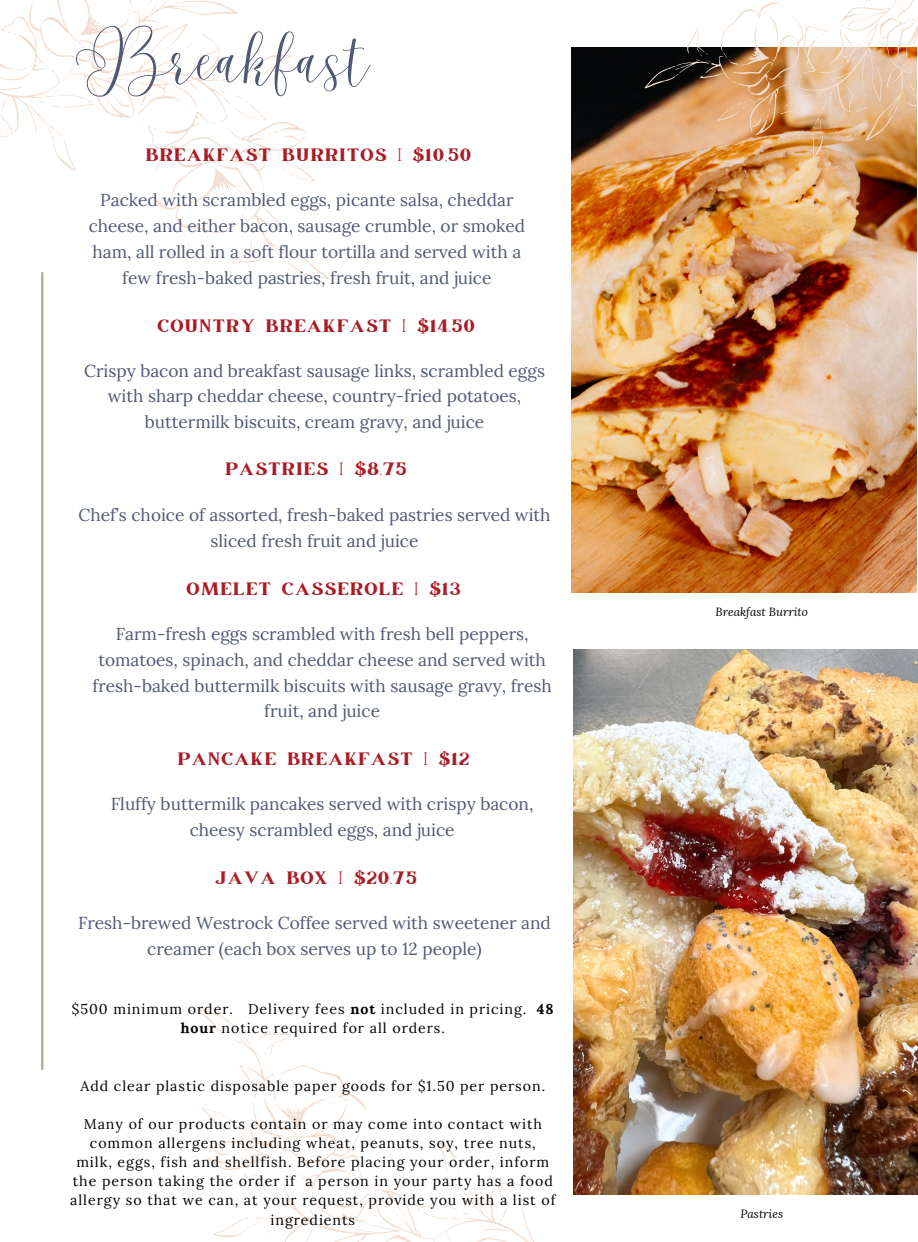
<style>
.page{position:relative;width:918px;height:1242px;background:#fff}
.page>*{position:absolute;margin:0;border:0;box-sizing:border-box;transform-origin:0 0}
.t1{font:54px "Malibu";color:#515876}
.t2{font:21.45px "March";letter-spacing:.07em;color:#aa1d27}
.t3{font:21.3px "March";letter-spacing:.07em;color:#aa1d27}
.t4{font:17.25px/25.8px "Lora";color:#515876;text-align:center}
.t5{font:14.25px/19.2px "Lora";letter-spacing:.07em;color:#000;text-align:center}
.t6{font:italic 11.7px "Lora";color:#000}
.s1{font-weight:700}
</style>
<div class="page">
<hr style="left:41px;top:272px;width:2px;height:798px;background:#a6b49c">
<svg style="left:197px;top:1009px;width:377px;height:233px"></svg>
<svg style="left:0;top:0;width:329px;height:279px"></svg>
<img style="left:574px;top:649px;width:344px;height:546px">
<img style="left:572px;top:47px;width:344px;height:546px">
<img style="left:644px;top:0;width:274px;height:236px">
<p class="t1" style="left:76px;top:27px;width:295px">Breakfast</p>
<p class="t2" style="left:146px;top:145px;width:326px">BREAKFAST BURRITOS | $10.50</p>
<p class="t4" style="left:89px;top:187px;width:438px">Packed with scrambled eggs, picante salsa, cheddar cheese, and either bacon, sausage crumble, or smoked ham, all rolled in a soft flour tortilla and served with a few fresh-baked pastries, fresh fruit, and juice</p>
<p class="t2" style="left:158px;top:316px;width:318px">COUNTRY BREAKFAST | $14.50</p>
<p class="t4" style="left:84px;top:357px;width:462px">Crispy bacon and breakfast sausage links, scrambled eggs with sharp cheddar cheese, country-fried potatoes, buttermilk biscuits, cream gravy, and juice</p>
<p class="t3" style="left:226px;top:459px;width:182px">PASTRIES | $8.75</p>
<p class="t4" style="left:78px;top:502px;width:474px">Chef’s choice of assorted, fresh-baked pastries served with sliced fresh fruit and juice</p>
<p class="t2" style="left:187px;top:579px;width:275px">OMELET CASSEROLE | $13</p>
<p class="t4" style="left:93px;top:621px;width:461px">Farm-fresh eggs scrambled with fresh bell peppers, tomatoes, spinach, and cheddar cheese and served with fresh-baked buttermilk biscuits with sausage gravy, fresh fruit, and juice</p>
<p class="t2" style="left:178px;top:749px;width:293px">PANCAKE BREAKFAST | $12</p>
<p class="t4" style="left:111px;top:791px;width:424px">Fluffy buttermilk pancakes served with crispy bacon, cheesy scrambled eggs, and juice</p>
<p class="t2" style="left:216px;top:868px;width:203px">JAVA BOX | $20.75</p>
<h4 class="t4" style="left:78px;top:910px;width:474px">Fresh-brewed Westrock Coffee served with sweetener and creamer (each box serves up to 12 people)</h4>
<p class="t5" style="left:72px;top:999px;width:483px">$500 minimum order. Delivery fees <span class="s1">not</span> included in pricing. <span class="s1">48 hour</span> notice required for all orders.</p>
<p class="t5" style="left:81px;top:1076px;width:466px">Add clear plastic disposable paper goods for $1.50 per person.</p>
<p class="t5" style="left:70px;top:1114px;width:487px">Many of our products contain or may come into contact with common allergens including wheat, peanuts, soy, tree nuts,<br>milk, eggs, fish and shellfish. Before placing your order, inform the person taking the order if a person in your party has a food allergy so that we can, at your request, provide you with a list of ingredients</p>
<p class="t6" style="left:716px;top:604px;width:94px">Breakfast Burrito</p>
<p class="t6" style="left:741px;top:1206px;width:44px">Pastries</p>
</div>
